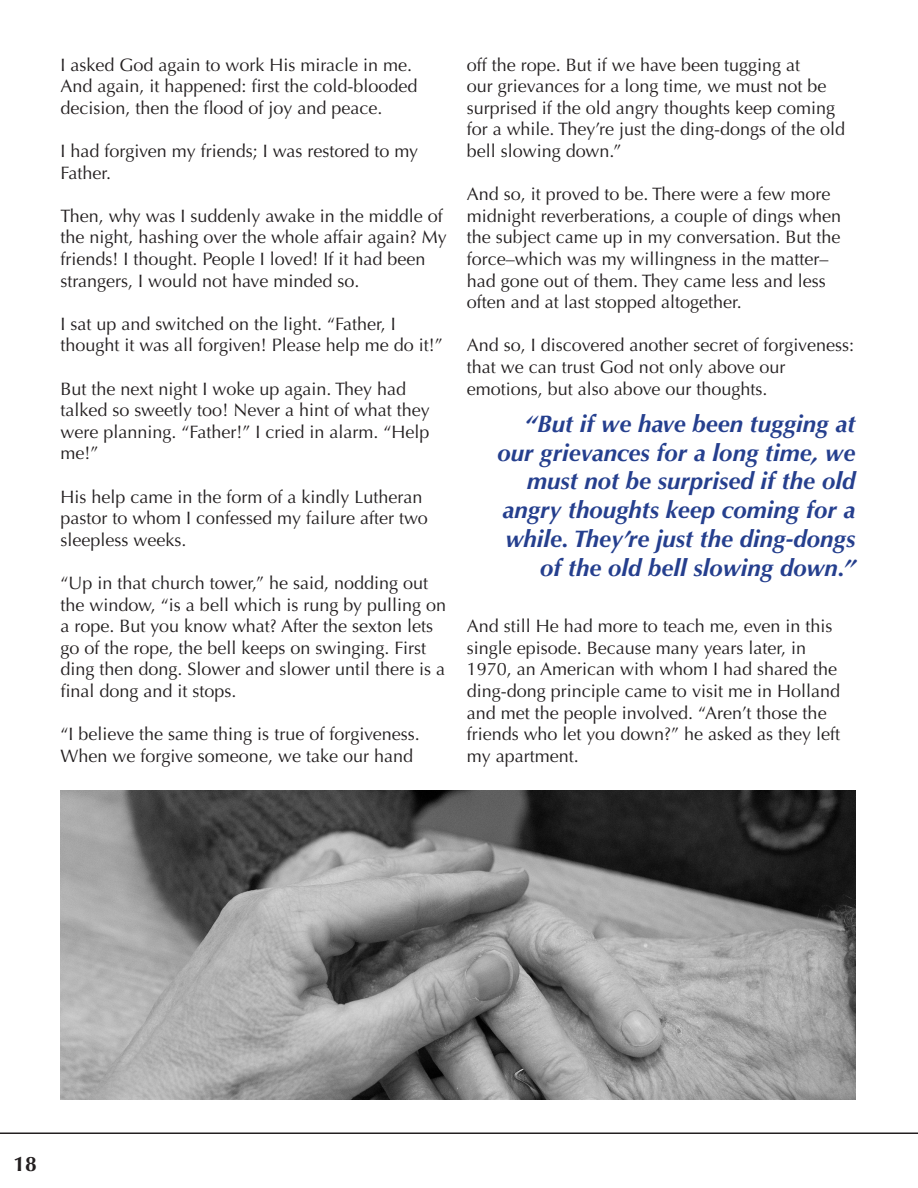
<style>
.page{position:relative;width:918px;height:1188px;background:#fff}
.page>*{position:absolute;margin:0;border:0;box-sizing:border-box;transform-origin:0 0}
.t1{font:italic 700 24px/28.8px "Optima";color:#253f8e;text-align:right}
.t2{font:700 21px "Optima";color:#231f20}
.t3{font:18px/21.6px "Optima";color:#231f20}
</style>
<div class="page">
<hr style="left:0;top:1132px;width:918px;height:2px;background:#231f20">
<img style="left:60px;top:791px;width:795px;height:308px">
<p class="t3" style="left:60px;top:54px;width:359px">I asked God again to work His miracle in me.<br>And again, it happened: first the cold-blooded decision, then the flood of joy and peace.</p>
<p class="t3" style="left:60px;top:140px;width:359px">I had forgiven my friends; I was restored to my<br>Father.</p>
<p class="t3" style="left:60px;top:205px;width:388px">Then, why was I suddenly awake in the middle of the night, hashing over the whole affair again? My friends! I thought. People I loved! If it had been strangers, I would not have minded so.</p>
<p class="t3" style="left:60px;top:313px;width:384px">I sat up and switched on the light. “Father, I thought it was all forgiven! Please help me do it!”</p>
<p class="t3" style="left:60px;top:378px;width:371px">But the next night I woke up again. They had talked so sweetly too! Never a hint of what they were planning. “Father!” I cried in alarm. “Help me!”</p>
<p class="t3" style="left:60px;top:486px;width:369px">His help came in the form of a kindly Lutheran pastor to whom I confessed my failure after two sleepless weeks.</p>
<p class="t3" style="left:60px;top:572px;width:387px">“Up in that church tower,” he said, nodding out the window, “is a bell which is rung by pulling on a rope. But you know what? After the sexton lets go of the rope, the bell keeps on swinging. First ding then dong. Slower and slower until there is a final dong and it stops.</p>
<p class="t3" style="left:60px;top:723px;width:361px">“I believe the same thing is true of forgiveness.<br>When we forgive someone, we take our hand</p>
<p class="t3" style="left:467px;top:54px;width:380px">off the rope. But if we have been tugging at<br>our grievances for a long time, we must not be surprised if the old angry thoughts keep coming for a while. They’re just the ding-dongs of the old bell slowing down.”</p>
<p class="t3" style="left:467px;top:183px;width:376px">And so, it proved to be. There were a few more midnight reverberations, a couple of dings when the subject came up in my conversation. But the force–which was my willingness in the matter– had gone out of them. They came less and less often and at last stopped altogether.</p>
<p class="t3" style="left:467px;top:335px;width:389px">And so, I discovered another secret of forgiveness: that we can trust God not only above our emotions, but also above our thoughts.</p>
<p class="t1" style="left:498px;top:409px;width:359px">“But if we have been tugging at our grievances for a long time, we must not be surprised if the old angry thoughts keep coming for a while. They’re just the ding-dongs of the old bell slowing down.”</p>
<p class="t3" style="left:467px;top:615px;width:375px">And still He had more to teach me, even in this single episode. Because many years later, in 1970, an American with whom I had shared the ding-dong principle came to visit me in Holland and met the people involved. “Aren’t those the friends who let you down?” he asked as they left my apartment.</p>
<p class="t2" style="left:14px;top:1151px;width:25px">18</p>
</div>
